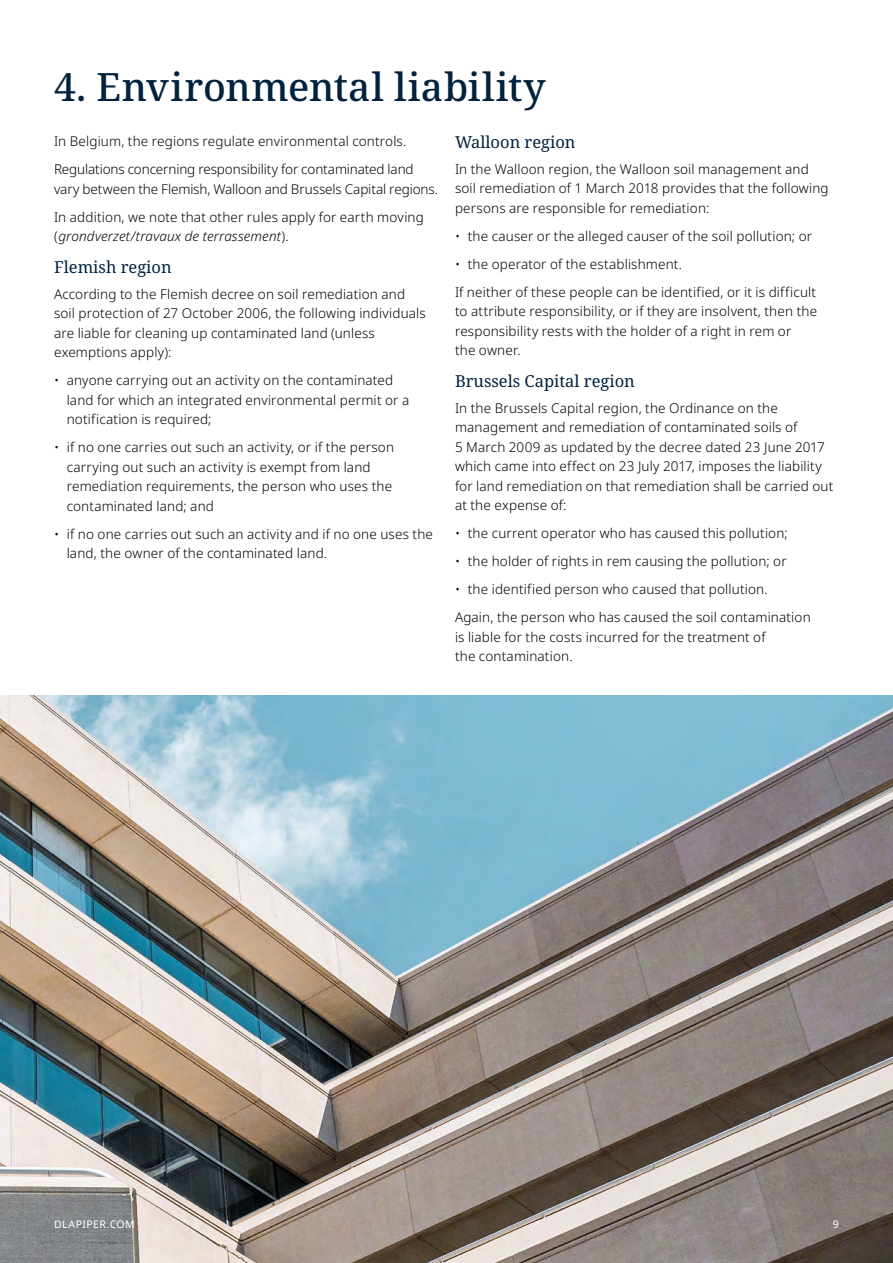
<style>
.page{position:relative;width:893px;height:1263px;background:#fff}
.page>*{position:absolute;margin:0;border:0;box-sizing:border-box;transform-origin:0 0}
.t1{font:500 39px "Noto Serif";letter-spacing:.01em;color:#002240}
.t2{font:16.5px "Noto Serif";color:#002240}
.t3{font:300 13.5px/19.5px "Noto Sans";letter-spacing:.01em;color:#000}
.t4{font:italic 300 13.5px "Noto Sans";letter-spacing:.01em;color:#000}
.t5{font:10.5px "Noto Sans";letter-spacing:.04em;color:#fff}
.s1{font-style:normal}
</style>
<div class="page">
<img style="left:0;top:696px;width:893px;height:567px">
<h1 class="t1" style="left:54px;top:60px;width:493px">4. Environmental liability</h1>
<p class="t3" style="left:54px;top:128px;width:361px;line-height:28px">In Belgium, the regions regulate environmental controls.<br>Regulations concerning responsibility for contaminated land</p>
<p class="t3" style="left:54px;top:175px;width:385px;line-height:28px">vary between the Flemish, Walloon and Brussels Capital regions.<br>In addition, we note that other rules apply for earth moving</p>
<p class="t4" style="left:54px;top:227px;width:236px"><span class="s1">(</span>grondverzet/travaux de terrassement<span class="s1">).</span></p>
<p class="t2" style="left:54px;top:256px;width:119px">Flemish region</p>
<p class="t3" style="left:54px;top:284px;width:373px">According to the Flemish decree on soil remediation and soil protection of 27 October 2006, the following individuals are liable for cleaning up contaminated land (unless exemptions apply):</p>
<p class="t3" style="left:67px;top:371px;width:344px;text-indent:-13px">• anyone carrying out an activity on the contaminated land for which an integrated environmental permit or a notification is required;</p>
<p class="t3" style="left:67px;top:438px;width:329px;text-indent:-13px">• if no one carries out such an activity, or if the person carrying out such an activity is exempt from land remediation requirements, the person who uses the contaminated land; and</p>
<p class="t3" style="left:67px;top:524px;width:368px;text-indent:-13px">• if no one carries out such an activity and if no one uses the land, the owner of the contaminated land.</p>
<p class="t2" style="left:455px;top:130px;width:122px">Walloon region</p>
<p class="t3" style="left:455px;top:159px;width:375px">In the Walloon region, the Walloon soil management and soil remediation of 1 March 2018 provides that the following persons are responsible for remediation:</p>
<p class="t3" style="left:455px;top:226px;width:359px">• the causer or the alleged causer of the soil pollution; or</p>
<p class="t3" style="left:455px;top:250px;width:363px;line-height:28px">• the operator of the establishment.<br>If neither of these people can be identified, or it is difficult</p>
<p class="t3" style="left:455px;top:302px;width:364px">to attribute responsibility, or if they are insolvent, then the responsibility rests with the holder of a right in rem or<br>the owner.</p>
<p class="t2" style="left:455px;top:369px;width:181px">Brussels Capital region</p>
<p class="t3" style="left:455px;top:398px;width:380px">In the Brussels Capital region, the Ordinance on the management and remediation of contaminated soils of<br>5 March 2009 as updated by the decree dated 23 June 2017 which came into effect on 23 July 2017, imposes the liability for land remediation on that remediation shall be carried out at the expense of:</p>
<p class="t3" style="left:455px;top:524px;width:334px">• the current operator who has caused this pollution;</p>
<p class="t3" style="left:455px;top:552px;width:333px">• the holder of rights in rem causing the pollution; or</p>
<p class="t3" style="left:455px;top:575px;width:357px;line-height:28px">• the identified person who caused that pollution.<br>Again, the person who has caused the soil contamination</p>
<p class="t3" style="left:455px;top:627px;width:312px">is liable for the costs incurred for the treatment of the contamination.</p>
<p class="t5" style="left:54px;top:1216px;width:82px">DLAPIPER.COM</p>
<p class="t5" style="left:833px;top:1216px;width:8px">9</p>
</div>
